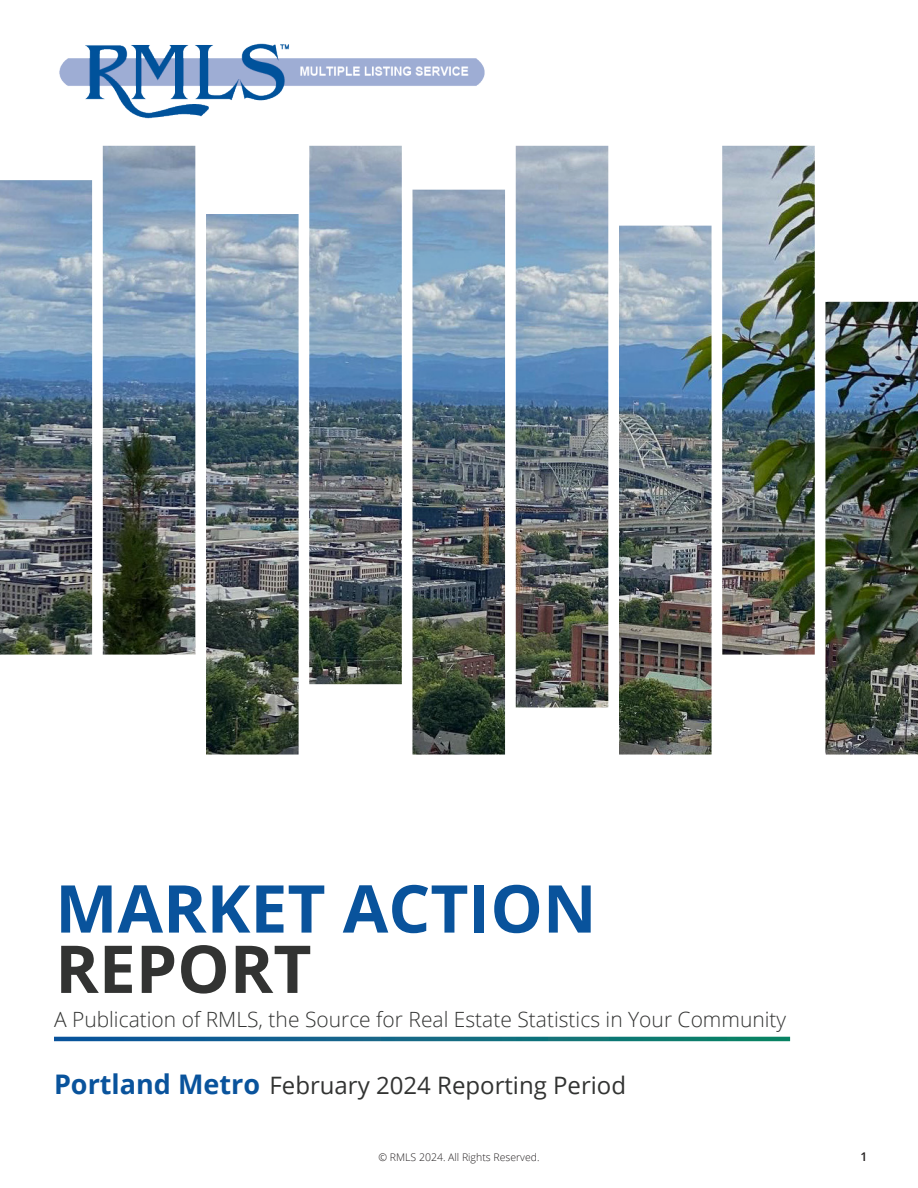
<style>
.page{position:relative;width:918px;height:1188px;background:#fff}
.page>*{position:absolute;margin:0;border:0;box-sizing:border-box;transform-origin:0 0}
._54_Bold_Left{font:700 66px "Open Sans";color:#09539c}
._54_Bold_Left-2{font:700 66px "Open Sans";color:#323332}
._54_Bold_Left-3{font:24px "Open Sans";color:#323332}
._54_Bold_Left-4{font:300 21px "Open Sans";color:#323332}
.t1{font:600 12px "Open Sans";color:#231f20}
.t2{font:300 10.5px "Open Sans";color:#231f20}
.s1{font-weight:700;font-size:27px;color:#09539c}
</style>
<div class="page">
<img style="left:0;top:146px;width:918px;height:609px">
<img style="left:59px;top:43px;width:426px;height:103px">
<svg style="left:54px;top:1037px;width:736px;height:4px;background:#0e6a82"></svg>
<p class="_54_Bold_Left" style="left:55px;top:862px;width:543px">MARKET ACTION</p>
<p class="_54_Bold_Left-2" style="left:55px;top:922px;width:258px">REPORT</p>
<p class="_54_Bold_Left-4" style="left:54px;top:1005px;width:734px">A Publication of RMLS, the Source for Real Estate Statistics in Your Community</p>
<p class="_54_Bold_Left-3" style="left:54px;top:1069px;width:574px"><span class="s1">Portland Metro</span> February 2024 Reporting Period</p>
<p class="t2" style="left:378px;top:1150px;width:163px">© RMLS 2024. All Rights Reserved.</p>
<p class="t1" style="left:860px;top:1149px;width:8px">1</p>
</div>
